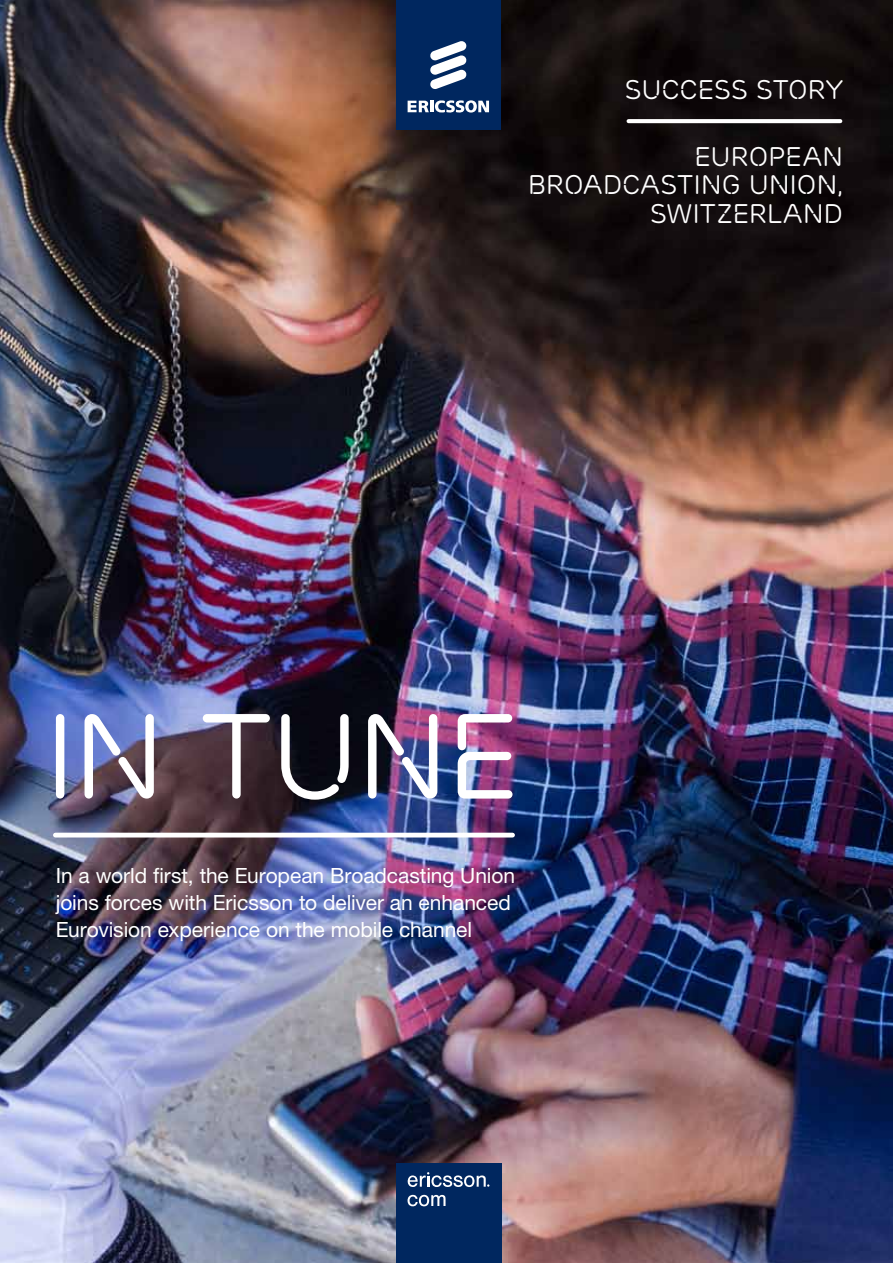
<style>
.page{position:relative;width:893px;height:1263px;background:#fff}
.page>*{position:absolute;margin:0;border:0;box-sizing:border-box;transform-origin:0 0}
.t1{font:120.75px "Ericsson Capital";letter-spacing:-.04em;color:#fff}
.t2{font:27px/28.5px "Ericsson Capital";letter-spacing:-.005em;color:#fff;text-align:right}
.t3{font:21px/27px "Ericsson Sans";letter-spacing:-.005em;color:#fff}
</style>
<div class="page">
<img style="left:0;top:0;width:893px;height:1263px">
<svg style="left:629px;top:119px;width:211px;height:4px"></svg>
<hr style="left:55px;top:833px;width:457px;height:4px;background:#fff">
<div style="left:396px;top:0;width:105px;height:130px;background:#00275f"></div>
<svg style="left:430px;top:41px;width:37px;height:48px"></svg>
<svg style="left:408px;top:100px;width:81px;height:13px"></svg>
<div style="left:396px;top:1163px;width:105px;height:100px;background:#00275f"></div>
<svg style="left:408px;top:1195px;width:38px;height:11px"></svg>
<svg style="left:408px;top:1172px;width:81px;height:15px"></svg>
<p class="t2" style="left:625px;top:76px;width:220px">SUCCESS STORY</p>
<p class="t2" style="left:528px;top:142px;width:317px">EUROPEAN<br>BROADCASTING UNION,<br>SWITZERLAND</p>
<h1 class="t1" style="left:43px;top:686px;width:479px">IN TUNE</h1>
<p class="t3" style="left:56px;top:862px;width:461px">In a world first, the European Broadcasting Union joins forces with Ericsson to deliver an enhanced<br>Eurovision experience on the mobile channel</p>
</div>
